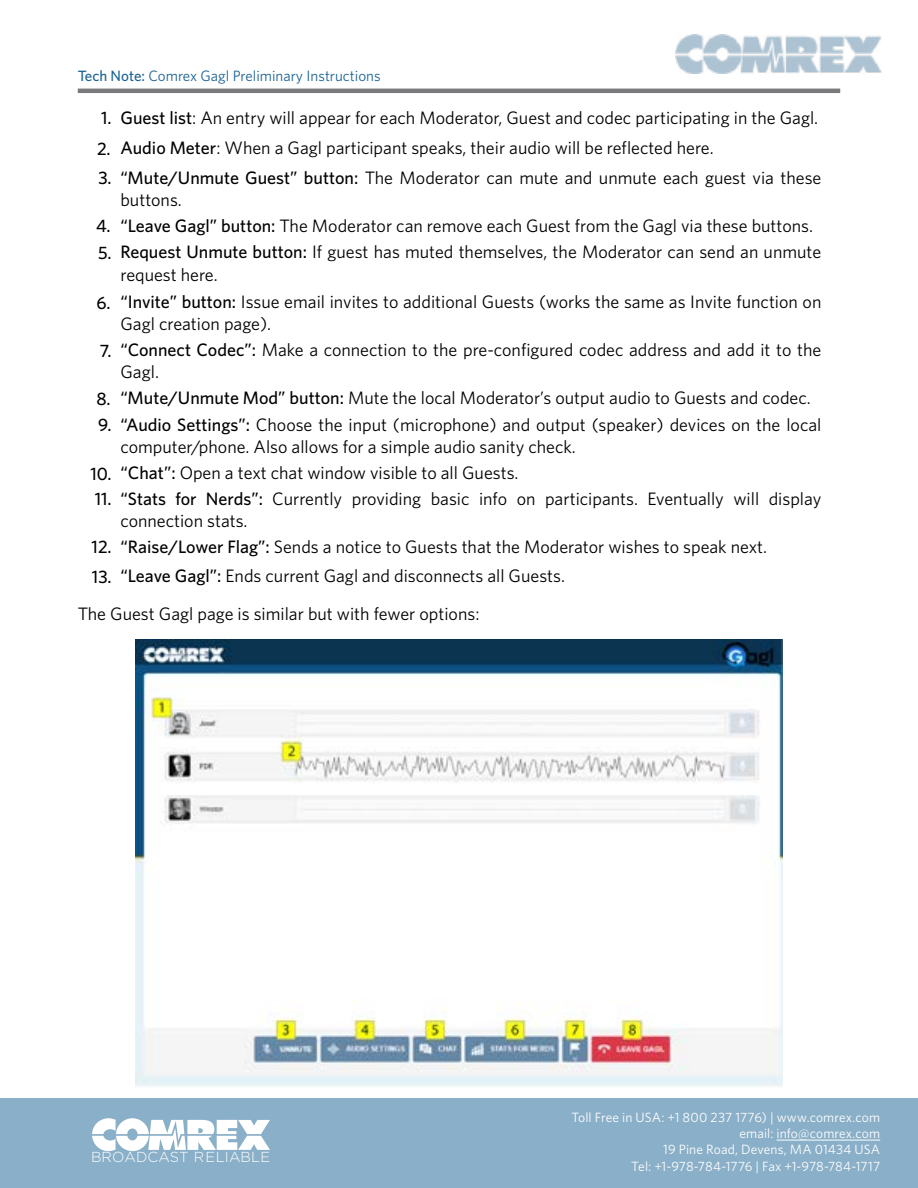
<style>
.page{position:relative;width:918px;height:1188px;background:#fff}
.page>*{position:absolute;margin:0;border:0;box-sizing:border-box;transform-origin:0 0}
.t1{font:18px/26.5px "Whitney";color:#000}
.t2{font:500 18px "Whitney";color:#000}
.t3{font:15px "Whitney";color:#1a6394}
.t4{font:300 14.55px "Gotham";letter-spacing:.005em;color:#fff}
.t5{font:13.5px/16.2px "Whitney";letter-spacing:.005em;color:#fff;text-align:right}
.s1{font-weight:500}
</style>
<div class="page">
<div style="left:0;top:1099px;width:918px;height:89px;background:#8aafc8"></div>
<hr style="left:777px;top:1140px;width:103px;height:1px;background:#fff">
<svg style="left:92px;top:1118px;width:178px;height:33px"></svg>
<img style="left:675px;top:35px;width:206px;height:38px">
<hr style="left:78px;top:89px;width:762px;height:4px;background:#7a7a7d">
<img style="left:136px;top:639px;width:646px;height:448px">
<p class="t3" style="left:78px;top:67px;width:304px"><span class="s1">Tech Note:</span> Comrex Gagl Preliminary Instructions</p>
<p class="t1" style="left:101px;top:105px;width:719px"><span class="s1">1. Guest list</span>: An entry will appear for each Moderator, Guest and codec participating in the Gagl.</p>
<p class="t1" style="left:120px;top:133px;width:702px;line-height:29.5px;text-indent:-23px"><span class="s1">2. Audio Meter</span>: When a Gagl participant speaks, their audio will be reflected here. <span class="s1">“Mute/Unmute Guest” button:</span> The Moderator can mute and unmute each guest via these</p>
<p class="t1" style="left:120px;top:186px;width:63px">buttons.</p>
<p class="t2" style="left:98px;top:167px;width:15px">3.</p>
<p class="t1" style="left:120px;top:212px;width:702px;text-indent:-24px"><span class="s1">4. “Leave Gagl” button:</span> The Moderator can remove each Guest from the Gagl via these buttons.<br><span class="s1">Request Unmute button:</span> If guest has muted themselves, the Moderator can send an unmute</p>
<p class="t1" style="left:120px;top:261px;width:99px">request here.</p>
<p class="t2" style="left:98px;top:242px;width:15px">5.</p>
<p class="t2" style="left:96px;top:291px;width:16px">6.</p>
<p class="t1" style="left:120px;top:290px;width:702px;line-height:22.5px"><span class="s1">“Invite” button:</span> Issue email invites to additional Guests (works the same as Invite function on<br>Gagl creation page).</p>
<p class="t1" style="left:120px;top:338px;width:702px;line-height:22.5px"><span class="s1">“Connect Codec”:</span> Make a connection to the pre-configured codec address and add it to the<br>Gagl.</p>
<p class="t2" style="left:100px;top:340px;width:13px">7.</p>
<p class="t1" style="left:120px;top:384px;width:702px;text-indent:-24px"><span class="s1">8. “Mute/Unmute Mod” button:</span> Mute the local Moderator’s output audio to Guests and codec. <span class="s1">“Audio Settings”:</span> Choose the input (microphone) and output (speaker) devices on the local</p>
<p class="t1" style="left:120px;top:433px;width:457px">computer/phone. Also allows for a simple audio sanity check.</p>
<p class="t2" style="left:98px;top:414px;width:15px">9.</p>
<p class="t1" style="left:120px;top:459px;width:702px;line-height:25.8px;text-indent:-30px"><span class="s1">10. “Chat”:</span> Open a text chat window visible to all Guests.<br><span class="s1">“Stats for Nerds”:</span> Currently providing basic info on participants. Eventually will display</p>
<p class="t1" style="left:120px;top:507px;width:129px">connection stats.</p>
<p class="t2" style="left:95px;top:488px;width:18px">11.</p>
<p class="t1" style="left:92px;top:533px;width:677px"><span class="s1">12. “Raise/Lower Flag”:</span> Sends a notice to Guests that the Moderator wishes to speak next.</p>
<p class="t1" style="left:78px;top:557px;width:489px;line-height:37.5px;text-indent:14px"><span class="s1">13. “Leave Gagl”:</span> Ends current Gagl and disconnects all Guests.<br>The Guest Gagl page is similar but with fewer options:</p>
<p class="t4" style="left:91px;top:1149px;width:180px">BROADCAST RELIABLE</p>
<p class="t5" style="left:571px;top:1109px;width:310px">Toll Free in USA: +1 800 237 1776) | www.comrex.com email: info@comrex.com<br>19 Pine Road, Devens, MA 01434 USA<br>Tel: +1-978-784-1776 | Fax +1-978-784-1717</p>
</div>
